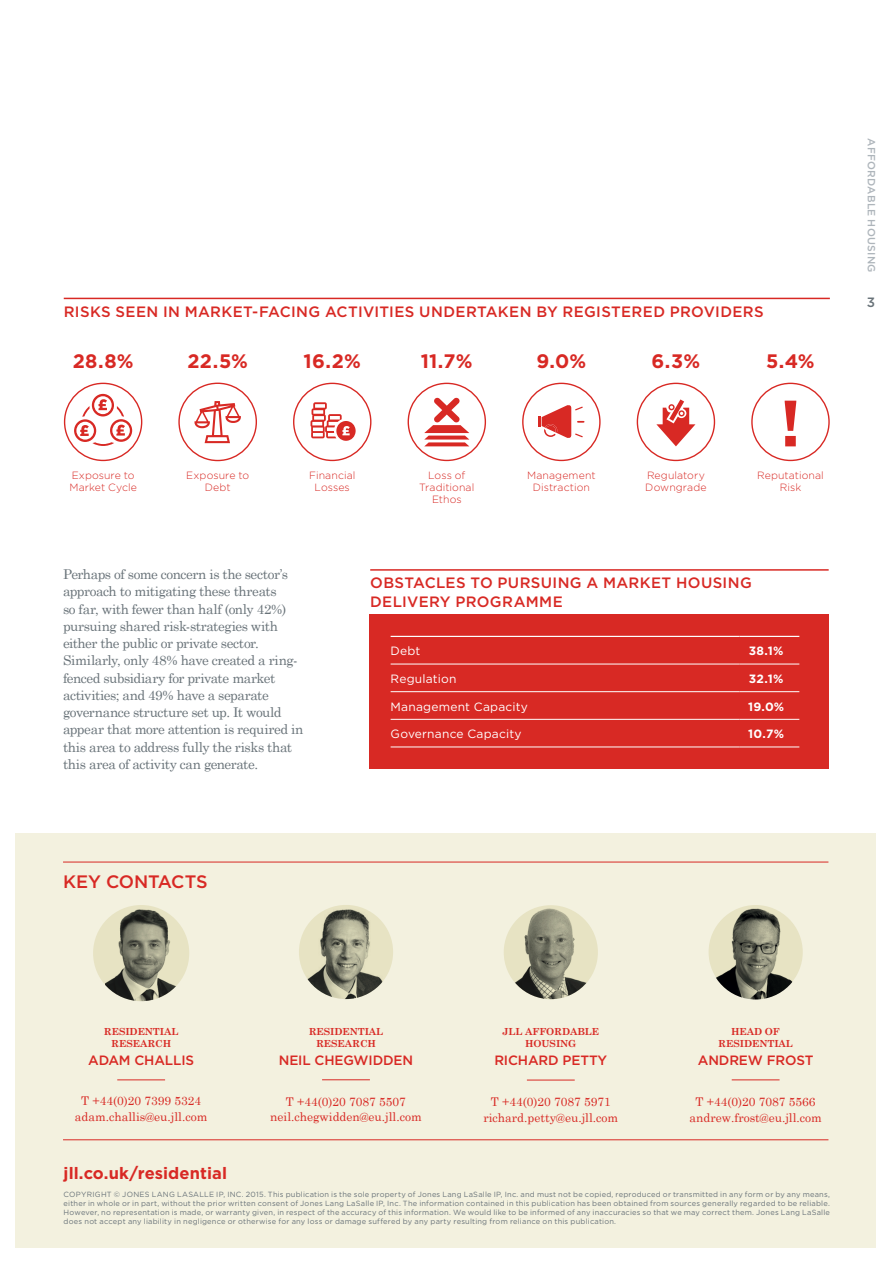
<style>
.page{position:relative;width:893px;height:1263px;background:#fff}
.page>*{position:absolute;margin:0;border:0;box-sizing:border-box;transform-origin:0 0}
.t1{font:700 19.5px "Gotham HTF";letter-spacing:.015em;color:#d82924}
.t2{font:500 18px "Gotham HTF";letter-spacing:-.015em;color:#d82924}
.t3{font:700 16.5px "Gotham HTF";letter-spacing:.005em;color:#d82924}
.t4{font:500 15px/18px "Gotham HTF";letter-spacing:.025em;color:#d82924}
.t5{font:13.5px/17.2px "Century Schoolbook";letter-spacing:-.03em;color:#697379}
.t6{font:500 13.5px "Gotham HTF";letter-spacing:-.01em;color:#d82924}
.t7{font:500 13.5px "Gotham HTF";color:#697379}
.t8{font:12px/15.8px "Century Schoolbook";color:#d82924;text-align:center}
.t9{font:12px "Gotham HTF";letter-spacing:.02em;color:#fff}
.t10{font:700 12px "Gotham HTF";letter-spacing:.02em;color:#fff}
.t11{font:300 10.5px/12px "Gotham HTF";letter-spacing:.005em;color:#d82924;text-align:center}
.t12{font:500 10.5px "Gotham HTF";letter-spacing:.03em;color:#aeb5bb}
.t13{font:700 9.75px/12px "Century Schoolbook";letter-spacing:-.01em;color:#d82924;text-align:center}
.t14{font:7.5px/9px "Gotham HTF";letter-spacing:.025em;color:#697379;text-align:justify}
</style>
<div class="page">
<hr style="left:64px;top:298px;width:766px;height:1px;background:#d82924">
<div style="left:15px;top:833px;width:860px;height:415px;background:#f3f1df"></div>
<hr style="left:63px;top:862px;width:765px;height:1px;background:#d82924">
<hr style="left:63px;top:1139px;width:765px;height:1px;background:#d82924">
<div style="left:64px;top:383px;width:78px;height:78px;border:1px solid #d82924;border-radius:50%"></div>
<svg style="left:74px;top:394px;width:58px;height:52px"></svg>
<svg style="left:194px;top:401px;width:47px;height:42px"></svg>
<div style="left:178px;top:383px;width:79px;height:78px;border:1px solid #d82924;border-radius:50%"></div>
<svg style="left:310px;top:402px;width:46px;height:39px"></svg>
<div style="left:293px;top:383px;width:78px;height:78px;border:1px solid #d82924;border-radius:50%"></div>
<svg style="left:424px;top:397px;width:45px;height:49px"></svg>
<div style="left:408px;top:383px;width:78px;height:78px;border:1px solid #d82924;border-radius:50%"></div>
<svg style="left:538px;top:405px;width:46px;height:33px"></svg>
<div style="left:522px;top:383px;width:79px;height:78px;border:1px solid #d82924;border-radius:50%"></div>
<svg style="left:656px;top:399px;width:39px;height:47px"></svg>
<div style="left:637px;top:383px;width:78px;height:78px;border:1px solid #d82924;border-radius:50%"></div>
<svg style="left:785px;top:401px;width:11px;height:45px"></svg>
<div style="left:751px;top:383px;width:79px;height:78px;border:1px solid #d82924;border-radius:50%"></div>
<hr style="left:370px;top:569px;width:459px;height:2px;background:#d82924">
<img style="left:106px;top:905px;width:75px;height:96px">
<svg style="left:93px;top:905px;width:96px;height:96px;background:#a19f89"></svg>
<hr style="left:117px;top:1079px;width:48px;height:1px;background:#d82924">
<hr style="left:322px;top:1079px;width:48px;height:1px;background:#d82924">
<img style="left:306px;top:905px;width:80px;height:94px">
<svg style="left:299px;top:905px;width:94px;height:94px;background:#a6a48d"></svg>
<hr style="left:527px;top:1080px;width:48px;height:1px;background:#d82924">
<img style="left:510px;top:912px;width:81px;height:87px">
<svg style="left:504px;top:905px;width:94px;height:94px;background:#a8a68f"></svg>
<img style="left:713px;top:905px;width:79px;height:94px">
<svg style="left:709px;top:905px;width:94px;height:94px;background:#93927e"></svg>
<hr style="left:732px;top:1079px;width:47px;height:1px;background:#d82924">
<div style="left:369px;top:614px;width:459px;height:155px;background:#d82924"></div>
<hr style="left:391px;top:664px;width:348px;height:1px;background:#fff">
<hr style="left:739px;top:664px;width:60px;height:1px;background:#fff">
<hr style="left:391px;top:691px;width:348px;height:1px;background:#fff">
<hr style="left:739px;top:691px;width:60px;height:1px;background:#fff">
<hr style="left:391px;top:719px;width:348px;height:1px;background:#fff">
<hr style="left:739px;top:719px;width:60px;height:1px;background:#fff">
<hr style="left:391px;top:747px;width:348px;height:1px;background:#fff">
<hr style="left:739px;top:747px;width:60px;height:1px;background:#fff">
<hr style="left:391px;top:636px;width:348px;height:1px;background:#fff">
<hr style="left:739px;top:636px;width:60px;height:1px;background:#fff">
<h3 class="t4" style="left:64px;top:302px;width:701px">RISKS SEEN IN MARKET-FACING ACTIVITIES UNDERTAKEN BY REGISTERED PROVIDERS</h3>
<h1 class="t1" style="left:73px;top:350px;width:62px">28.8%</h1>
<h1 class="t1" style="left:187px;top:350px;width:62px">22.5%</h1>
<h1 class="t1" style="left:303px;top:350px;width:59px">16.2%</h1>
<h1 class="t1" style="left:421px;top:350px;width:53px">11.7%</h1>
<h1 class="t1" style="left:536px;top:350px;width:51px">9.0%</h1>
<h1 class="t1" style="left:652px;top:350px;width:50px">6.3%</h1>
<h1 class="t1" style="left:766px;top:350px;width:50px">5.4%</h1>
<h3 class="t11" style="left:69px;top:469px;width:69px;text-align:left">Exposure to<br>Market Cycle</h3>
<h3 class="t11" style="left:186px;top:469px;width:64px">Exposure to<br>Debt</h3>
<h3 class="t11" style="left:309px;top:469px;width:48px">Financial<br>Losses</h3>
<h3 class="t11" style="left:419px;top:469px;width:57px">Loss of<br>Traditional<br>Ethos</h3>
<h3 class="t11" style="left:527px;top:469px;width:70px">Management<br>Distraction</h3>
<h3 class="t11" style="left:645px;top:469px;width:63px;text-align:left">Regulatory<br>Downgrade</h3>
<h3 class="t11" style="left:757px;top:469px;width:68px">Reputational<br>Risk</h3>
<p class="t5" style="left:63px;top:565px;width:242px">Perhaps of some concern is the sector’s approach to mitigating these threats<br>so far, with fewer than half (only 42%) pursuing shared risk-strategies with either the public or private sector.<br>Similarly, only 48% have created a ring&shy;fenced subsidiary for private market activities; and 49% have a separate governance structure set up. It would appear that more attention is required in this area to address fully the risks that this area of activity can generate.</p>
<h2 class="t2" style="left:63px;top:871px;width:146px">KEY CONTACTS</h2>
<h3 class="t4" style="left:370px;top:574px;width:383px">OBSTACLES TO PURSUING A MARKET HOUSING<br>DELIVERY PROGRAMME</h3>
<h3 class="t9" style="left:391px;top:644px;width:31px">Debt</h3>
<h3 class="t10" style="left:749px;top:644px;width:36px">38.1%</h3>
<h3 class="t9" style="left:391px;top:672px;width:67px">Regulation</h3>
<h3 class="t10" style="left:749px;top:672px;width:36px">32.1%</h3>
<h3 class="t9" style="left:391px;top:700px;width:139px">Management Capacity</h3>
<h3 class="t10" style="left:748px;top:699px;width:38px">19.0%</h3>
<h3 class="t9" style="left:391px;top:727px;width:133px">Governance Capacity</h3>
<h3 class="t10" style="left:748px;top:727px;width:37px">10.7%</h3>
<h3 class="t12" style="left:877px;top:138px;width:136px;rotate:90deg">AFFORDABLE HOUSING</h3>
<h3 class="t7" style="left:867px;top:294px;width:10px">3</h3>
<h3 class="t13" style="left:104px;top:1025px;width:76px">RESIDENTIAL<br>RESEARCH</h3>
<h3 class="t6" style="left:88px;top:1052px;width:108px">ADAM CHALLIS</h3>
<h3 class="t8" style="left:75px;top:1093px;width:134px">T +44(0)20 7399 5324 adam.challis@eu.jll.com</h3>
<h3 class="t13" style="left:309px;top:1025px;width:76px">RESIDENTIAL<br>RESEARCH</h3>
<h3 class="t6" style="left:279px;top:1052px;width:136px">NEIL CHEGWIDDEN</h3>
<h3 class="t8" style="left:270px;top:1093px;width:153px">T +44(0)20 7087 5507 neil.chegwidden@eu.jll.com</h3>
<h3 class="t13" style="left:502px;top:1025px;width:99px">JLL AFFORDABLE<br>HOUSING</h3>
<h3 class="t6" style="left:494px;top:1052px;width:114px">RICHARD PETTY</h3>
<h3 class="t8" style="left:483px;top:1093px;width:136px">T +44(0)20 7087 5971 richard.petty@eu.jll.com</h3>
<h3 class="t13" style="left:718px;top:1025px;width:76px">HEAD OF<br>RESIDENTIAL</h3>
<h3 class="t6" style="left:698px;top:1052px;width:117px">ANDREW FROST</h3>
<h3 class="t8" style="left:689px;top:1093px;width:134px">T +44(0)20 7087 5566 andrew.frost@eu.jll.com</h3>
<h3 class="t3" style="left:64px;top:1164px;width:165px">jll.co.uk/residential</h3>
<p class="t14" style="left:64px;top:1190px;width:768px">COPYRIGHT © JONES LANG LASALLE IP, INC. 2015. This publication is the sole property of Jones Lang LaSalle IP, Inc. and must not be copied, reproduced or transmitted in any form or by any means, either in whole or in part, without the prior written consent of Jones Lang LaSalle IP, Inc. The information contained in this publication has been obtained from sources generally regarded to be reliable.<br>However, no representation is made, or warranty given, in respect of the accuracy of this information. We would like to be informed of any inaccuracies so that we may correct them. Jones Lang LaSalle does not accept any liability in negligence or otherwise for any loss or damage suffered by any party resulting from reliance on this publication.</p>
</div>
